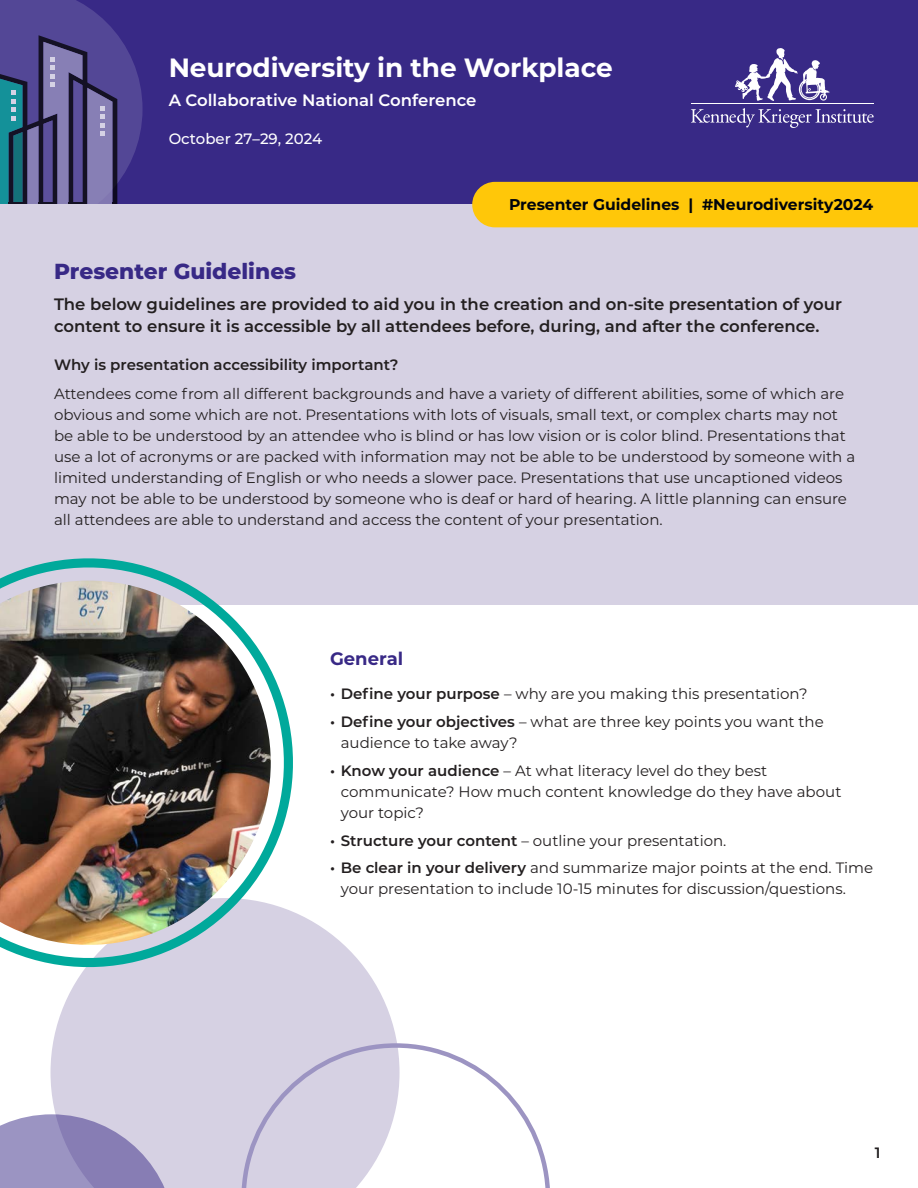
<style>
.page{position:relative;width:918px;height:1188px;background:#fff}
.page>*{position:absolute;margin:0;border:0;box-sizing:border-box;transform-origin:0 0}
.t1{font:700 26.4px "Montserrat";letter-spacing:-.005em;color:#fff}
.t2{font:800 21.75px "Montserrat";color:#382986}
.t3{font:700 18px "Montserrat";color:#382986}
.t4{font:600 16.5px/22.5px "Montserrat";color:#231f20}
.t5{font:600 16.5px "Montserrat";color:#fff}
.t6{font:700 15.6px "Montserrat";color:#00040c}
.t7{font:15px/21px "Montserrat";color:#231f20}
.Sponsorship_Level{font:600 15px "Montserrat";color:#231f20}
.t8{font:500 15px "Montserrat";color:#fff}
.s1{font-weight:600}
</style>
<div class="page">
<div style="left:0;top:204px;width:918px;height:401px;background:#d6d1e3"></div>
<div style="left:0;top:0;width:918px;height:204px;background:#382986"></div>
<svg style="left:0;top:0;width:143px;height:204px;background:#4e4e8a"></svg>
<svg style="left:691px;top:108px;width:183px;height:20px"></svg>
<svg style="left:735px;top:48px;width:95px;height:53px"></svg>
<hr style="left:691px;top:103px;width:182px;height:1px;background:#fff">
<div style="left:472px;top:182px;width:446px;height:45px;background:#ffc709"></div>
<svg style="left:51px;top:919px;width:346px;height:269px;background:#dad5e5"></svg>
<svg style="left:0;top:1114px;width:175px;height:74px;background:#a39cc6"></svg>
<svg style="left:0;top:558px;width:308px;height:437px"></svg>
<img style="left:0;top:581px;width:271px;height:364px">
<svg style="left:241px;top:1043px;width:309px;height:145px"></svg>
<p class="t1" style="left:169px;top:49px;width:446px">Neurodiversity in the Workplace</p>
<p class="t5" style="left:169px;top:89px;width:309px">A Collaborative National Conference</p>
<p class="t8" style="left:169px;top:128px;width:155px">October 27–29, 2024</p>
<p class="t6" style="left:509px;top:194px;width:366px">Presenter Guidelines | #Neurodiversity2024</p>
<p class="t2" style="left:54px;top:255px;width:244px">Presenter Guidelines</p>
<p class="t4" style="left:54px;top:292px;width:789px">The below guidelines are provided to aid you in the creation and on-site presentation of your content to ensure it is accessible by all attendees before, during, and after the conference.</p>
<p class="Sponsorship_Level" style="left:54px;top:354px;width:346px">Why is presentation accessibility important?</p>
<p class="t7" style="left:54px;top:383px;width:803px">Attendees come from all different backgrounds and have a variety of different abilities, some of which are obvious and some which are not. Presentations with lots of visuals, small text, or complex charts may not be able to be understood by an attendee who is blind or has low vision or is color blind. Presentations that use a lot of acronyms or are packed with information may not be able to be understood by someone with a limited understanding of English or who needs a slower pace. Presentations that use uncaptioned videos may not be able to be understood by someone who is deaf or hard of hearing. A little planning can ensure all attendees are able to understand and access the content of your presentation.</p>
<p class="t3" style="left:330px;top:646px;width:75px">General</p>
<p class="t7" style="left:330px;top:683px;width:479px"><span class="s1">• Define your purpose</span> – why are you making this presentation?</p>
<p class="t7" style="left:341px;top:711px;width:485px;text-indent:-11px"><span class="s1">• Define your objectives</span> – what are three key points you want the audience to take away?</p>
<p class="t7" style="left:341px;top:760px;width:502px;text-indent:-11px"><span class="s1">• Know your audience</span> – At what literacy level do they best communicate? How much content knowledge do they have about your topic?</p>
<p class="t7" style="left:330px;top:829px;width:398px"><span class="s1">• Structure your content</span> – outline your presentation.</p>
<p class="t7" style="left:341px;top:857px;width:534px;text-indent:-11px"><span class="s1">• Be clear in your delivery</span> and summarize major points at the end. Time your presentation to include 10-15 minutes for discussion/questions.</p>
<p class="Sponsorship_Level" style="left:875px;top:1142px;width:7px">1</p>
</div>
